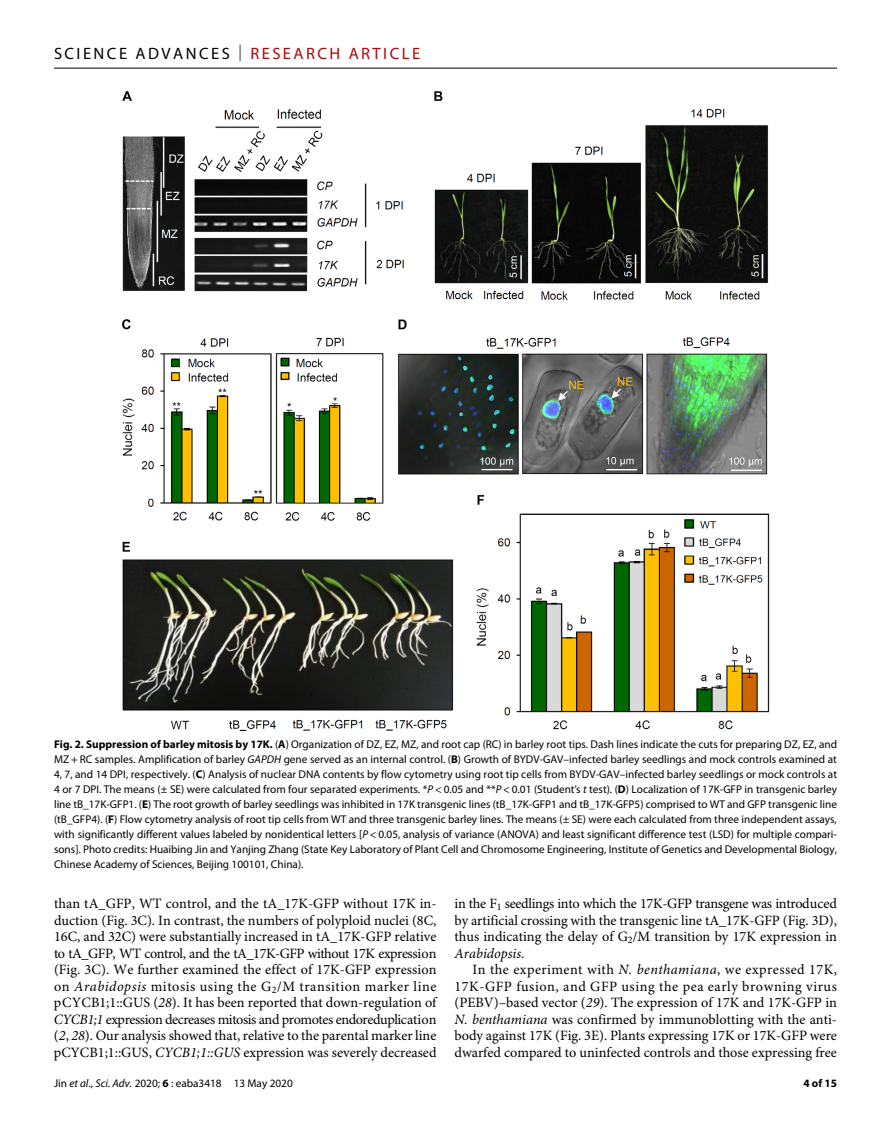
<style>
.page{position:relative;width:891px;height:1134px;background:#fff}
.page>*{position:absolute;margin:0;border:0;box-sizing:border-box;transform-origin:0 0}
.t1{font:16.5px "Myriad Pro";letter-spacing:.15em;color:#000}
.t2{font:14.25px/16.5px "Minion Pro";color:#000;text-align:justify}
.t3{font:11.25px/15px "Myriad Pro";color:#000;text-align:justify}
.t4{font:700 11.25px "Myriad Pro";color:#000}
.s1{font-weight:300}
.s2{color:#b10508}
.s3{font-weight:700}
.s4{font-style:italic}
</style>
<div class="page">
<hr style="left:54px;top:68px;width:783px;height:1px;background:#000">
<img style="left:122px;top:91px;width:647px;height:641px">
<h1 class="t1" style="left:54px;top:40px;width:368px">SCIENCE ADVANCES <span class="s1">|</span> <span class="s2">RESEARCH ARTICLE</span></h1>
<p class="t3" style="left:54px;top:737px;width:785px"><span class="s3">Fig. 2. Suppression of barley mitosis by 17K.</span> (<span class="s3">A</span>) Organization of DZ, EZ, MZ, and root cap (RC) in barley root tips. Dash lines indicate the cuts for preparing DZ, EZ, and MZ + RC samples. Amplification of barley <span class="s4">GAPDH</span> gene served as an internal control. (<span class="s3">B</span>) Growth of BYDV-GAV–infected barley seedlings and mock controls examined at 4, 7, and 14 DPI, respectively. (<span class="s3">C</span>) Analysis of nuclear DNA contents by flow cytometry using root tip cells from BYDV-GAV–infected barley seedlings or mock controls at 4 or 7 DPI. The means (± SE) were calculated from four separated experiments. *<span class="s4">P</span> &lt; 0.05 and **<span class="s4">P</span> &lt; 0.01 (Student’s <span class="s4">t</span> test). (<span class="s3">D</span>) Localization of 17K-GFP in transgenic barley line tB_17K-GFP1. (<span class="s3">E</span>) The root growth of barley seedlings was inhibited in 17K transgenic lines (tB_17K-GFP1 and tB_17K-GFP5) comprised to WT and GFP transgenic line (tB_GFP4). (<span class="s3">F</span>) Flow cytometry analysis of root tip cells from WT and three transgenic barley lines. The means (± SE) were each calculated from three independent assays, with significantly different values labeled by nonidentical letters [<span class="s4">P</span> &lt; 0.05, analysis of variance (ANOVA) and least significant difference test (LSD) for multiple compari&shy;sons]. Photo credits: Huaibing Jin and Yanjing Zhang (State Key Laboratory of Plant Cell and Chromosome Engineering, Institute of Genetics and Developmental Biology, Chinese Academy of Sciences, Beijing 100101, China).</p>
<p class="t2" style="left:54px;top:897px;width:384px">than tA_GFP, WT control, and the tA_17K-GFP without 17K in&shy;duction (Fig. 3C). In contrast, the numbers of polyploid nuclei (8C, 16C, and 32C) were substantially increased in tA_17K-GFP relative to tA_GFP, WT control, and the tA_17K-GFP without 17K expression (Fig. 3C). We further examined the effect of 17K-GFP expression on <span class="s4">Arabidopsis</span> mitosis using the G<sub>2</sub>/M transition marker line pCYCB1;1::GUS (<span class="s4">28</span>). It has been reported that down-regulation of <span class="s4">CYCB1;1</span> expression decreases mitosis and promotes endoreduplication (<span class="s4">2</span>, <span class="s4">28</span>). Our analysis showed that, relative to the parental marker line pCYCB1;1::GUS, <span class="s4">CYCB1;1::GUS</span> expression was severely decreased</p>
<p class="t2" style="left:454px;top:897px;width:384px">in the F<sub>1</sub> seedlings into which the 17K-GFP transgene was introduced by artificial crossing with the transgenic line tA_17K-GFP (Fig. 3D), thus indicating the delay of G<sub>2</sub>/M transition by 17K expression in <span class="s4">Arabidopsis</span>.</p>
<p class="t2" style="left:454px;top:963px;width:384px;text-indent:18px">In the experiment with <span class="s4">N. benthamiana</span>, we expressed 17K, 17K-GFP fusion, and GFP using the pea early browning virus (PEBV)–based vector (<span class="s4">29</span>). The expression of 17K and 17K-GFP in <span class="s4">N. benthamiana</span> was confirmed by immunoblotting with the anti&shy;body against 17K (Fig. 3E). Plants expressing 17K or 17K-GFP were dwarfed compared to uninfected controls and those expressing free</p>
<p class="t3" style="left:54px;top:1076px;width:240px">Jin <span class="s4">et al</span>., <span class="s4">Sci. Adv.</span> 2020; <span class="s3">6</span> : eaba3418 13 May 2020</p>
<p class="t4" style="left:803px;top:1074px;width:35px">4 of 15</p>
</div>
